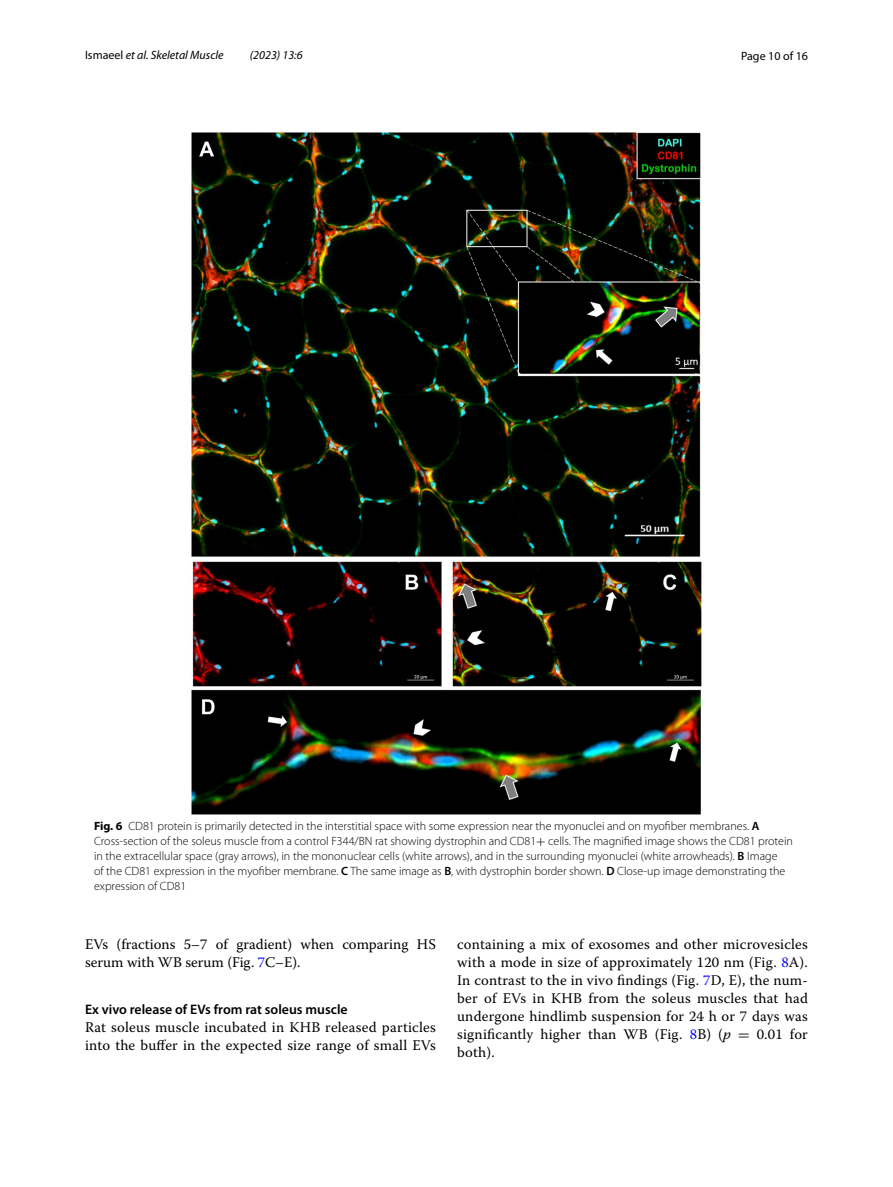
<style>
.page{position:relative;width:893px;height:1187px;background:#fff}
.page>*{position:absolute;margin:0;border:0;box-sizing:border-box;transform-origin:0 0}
.t1{font:14.7px/18px "Warnock Pro";letter-spacing:.015em;color:#000}
.t2{font:600 13.8px "Myriad Pro";color:#000}
.t3{font:300 12px/15px "Myriad Pro";color:#000}
.t4{font:italic 12px "Myriad Pro";color:#000}
.t5{font:12px "Myriad Pro";color:#000}
.s1{font-style:normal}
.s2{font-weight:700}
.s3{font-weight:600}
.s4{font-family:"MTSY";font-weight:400}
.s5{color:#00f}
.s6{font-style:italic}
.s7{font-family:"MTSY"}
</style>
<div class="page">
<img style="left:191px;top:133px;width:511px;height:681px">
<p class="t4" style="left:85px;top:48px;width:140px"><span class="s1">Ismaeel</span> et al. Skeletal Muscle</p>
<p class="t4" style="left:250px;top:48px;width:54px">(2023) 13:6</p>
<p class="t5" style="left:741px;top:48px;width:68px">Page 10 of 16</p>
<p class="t3" style="left:94px;top:818px;width:700px"><span class="s2">Fig. 6</span> CD81 protein is primarily detected in the interstitial space with some expression near the myonuclei and on myofiber membranes. <span class="s3">A </span>Cross-section of the soleus muscle from a control F344/BN rat showing dystrophin and CD81<span class="s4">+</span> cells. The magnified image shows the CD81 protein in the extracellular space (gray arrows), in the mononuclear cells (white arrows), and in the surrounding myonuclei (white arrowheads). <span class="s3">B</span> Image<br>of the CD81 expression in the myofiber membrane. <span class="s3">C</span> The same image as <span class="s3">B</span>, with dystrophin border shown. <span class="s3">D</span> Close-up image demonstrating the expression of CD81</p>
<p class="t1" style="left:85px;top:935px;width:352px">EVs (fractions 5–7 of gradient) when comparing HS serum with WB serum (Fig. <span class="s5">7</span>C–E).</p>
<p class="t2" style="left:85px;top:1000px;width:264px">Ex vivo release of EVs from rat soleus muscle</p>
<p class="t1" style="left:85px;top:1018px;width:352px">Rat soleus muscle incubated in KHB released particles into the buffer in the expected size range of small EVs</p>
<p class="t1" style="left:457px;top:935px;width:352px;text-align:justify">containing a mix of exosomes and other microvesicles with a mode in size of approximately 120 nm (Fig. <span class="s5">8</span>A).<br>In contrast to the in vivo findings (Fig. <span class="s5">7</span>D, E), the num&shy;ber of EVs in KHB from the soleus muscles that had undergone hindlimb suspension for 24 h or 7 days was significantly higher than WB (Fig. <span class="s5">8</span>B) (<span class="s6">p</span> <span class="s7">=</span> 0.01 for both).</p>
</div>
